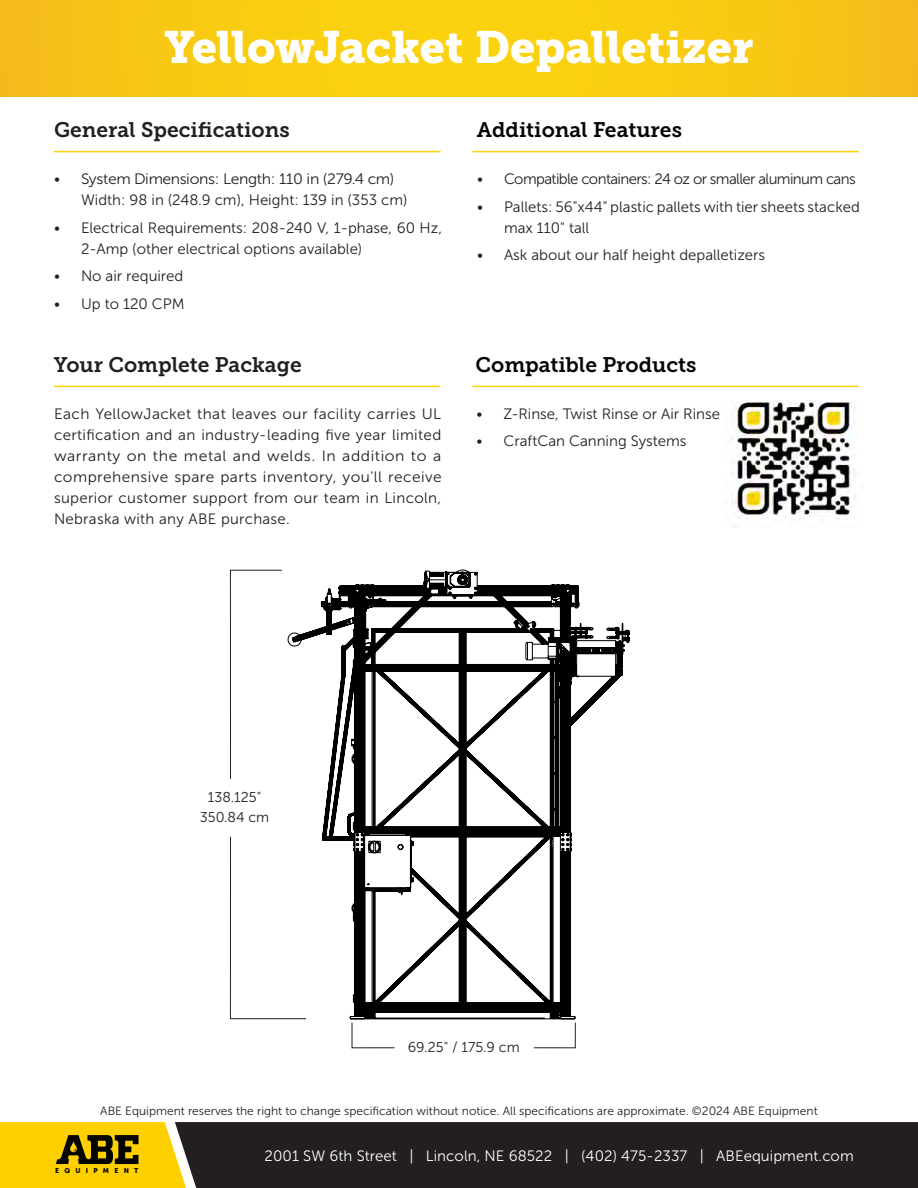
<style>
.page{position:relative;width:918px;height:1188px;background:#fff}
.page>*{position:absolute;margin:0;border:0;box-sizing:border-box;transform-origin:0 0}
.t1{font:45px "Museo Slab 900";color:#fff}
.t2{font:21px "Museo Slab 700";color:#231f20}
.t3{font:21px "Museo Slab 700";color:#040503}
.Body_Primary{font:15px/21px "Museo Sans 300";color:#231f20}
.t4{font:15px "Museo Sans 300";letter-spacing:.005em;color:#fff}
.Body_Primary-2{font:15px "Museo Sans 300";letter-spacing:-.04em;color:#231f20}
.t5{font:14.25px "Museo Sans 300";color:#231f20}
.t6{font:12px "Museo Sans 300";color:#231f20}
.t7{font:6.9px "Museo Sans 900";letter-spacing:.76em;color:#040503}
</style>
<div class="page">
<svg style="left:0;top:0;width:918px;height:96px;background:#f8c912"></svg>
<div style="left:195px;top:1122px;width:723px;height:66px;background:#231f20"></div>
<svg style="left:0;top:1122px;width:195px;height:66px;background:#d9b40f"></svg>
<hr style="left:472px;top:151px;width:387px;height:1px;background:#fad20e">
<hr style="left:54px;top:386px;width:386px;height:1px;background:#fad20e">
<hr style="left:54px;top:151px;width:387px;height:1px;background:#fad20e">
<hr style="left:472px;top:386px;width:387px;height:1px;background:#fad20e">
<svg style="left:288px;top:570px;width:342px;height:449px"></svg>
<svg style="left:230px;top:570px;width:52px;height:209px"></svg>
<svg style="left:230px;top:836px;width:76px;height:183px"></svg>
<svg style="left:533px;top:1022px;width:43px;height:27px"></svg>
<svg style="left:351px;top:1022px;width:44px;height:27px"></svg>
<img style="left:724px;top:401px;width:131px;height:126px">
<p class="t1" style="left:165px;top:21px;width:591px">YellowJacket Depalletizer</p>
<p class="t2" style="left:54px;top:118px;width:237px">General Specifications</p>
<p class="t3" style="left:477px;top:118px;width:207px">Additional Features</p>
<p class="Body_Primary" style="left:81px;top:168px;width:328px;text-indent:-27px">• System Dimensions: Length: 110 in (279.4 cm)<br>Width: 98 in (248.9 cm), Height: 139 in (353 cm)</p>
<p class="Body_Primary" style="left:81px;top:217px;width:363px;text-indent:-27px">• Electrical Requirements: 208-240 V, 1-phase, 60 Hz,<br>2-Amp (other electrical options available)</p>
<p class="Body_Primary" style="left:54px;top:266px;width:131px">• No air required</p>
<p class="Body_Primary" style="left:54px;top:294px;width:132px">• Up to 120 CPM</p>
<p class="Body_Primary-2" style="left:477px;top:171px;width:380px">• Compatible containers: 24 oz or smaller aluminum cans</p>
<p class="Body_Primary" style="left:504px;top:196px;width:357px;text-indent:-27px">• Pallets: 56"x44" plastic pallets with tier sheets stacked max 110" tall</p>
<p class="Body_Primary" style="left:477px;top:245px;width:290px">• Ask about our half height depalletizers</p>
<p class="t2" style="left:54px;top:353px;width:249px">Your Complete Package</p>
<p class="t3" style="left:475px;top:353px;width:223px">Compatible Products</p>
<p class="Body_Primary" style="left:54px;top:403px;width:389px;text-align:justify">Each YellowJacket that leaves our facility carries UL certification and an industry-leading five year limited warranty on the metal and welds. In addition to a comprehensive spare parts inventory, you'll receive superior customer support from our team in Lincoln, Nebraska with any ABE purchase.</p>
<p class="Body_Primary" style="left:477px;top:403px;width:245px">• Z-Rinse, Twist Rinse or Air Rinse</p>
<p class="Body_Primary" style="left:477px;top:431px;width:211px">• CraftCan Canning Systems</p>
<p class="t5" style="left:208px;top:790px;width:55px">138.125"</p>
<p class="t5" style="left:200px;top:810px;width:71px">350.84 cm</p>
<p class="t5" style="left:408px;top:1040px;width:113px">69.25" / 175.9 cm</p>
<p class="t6" style="left:100px;top:1104px;width:719px">ABE Equipment reserves the right to change specification without notice. All specifications are approximate. ©2024 ABE Equipment</p>
<p class="t7" style="left:55px;top:1167px;width:85px">EQUIPMENT</p>
<p class="t4" style="left:265px;top:1148px;width:591px">2001 SW 6th Street | Lincoln, NE 68522 | (402) 475-2337 | ABEequipment.com</p>
</div>
